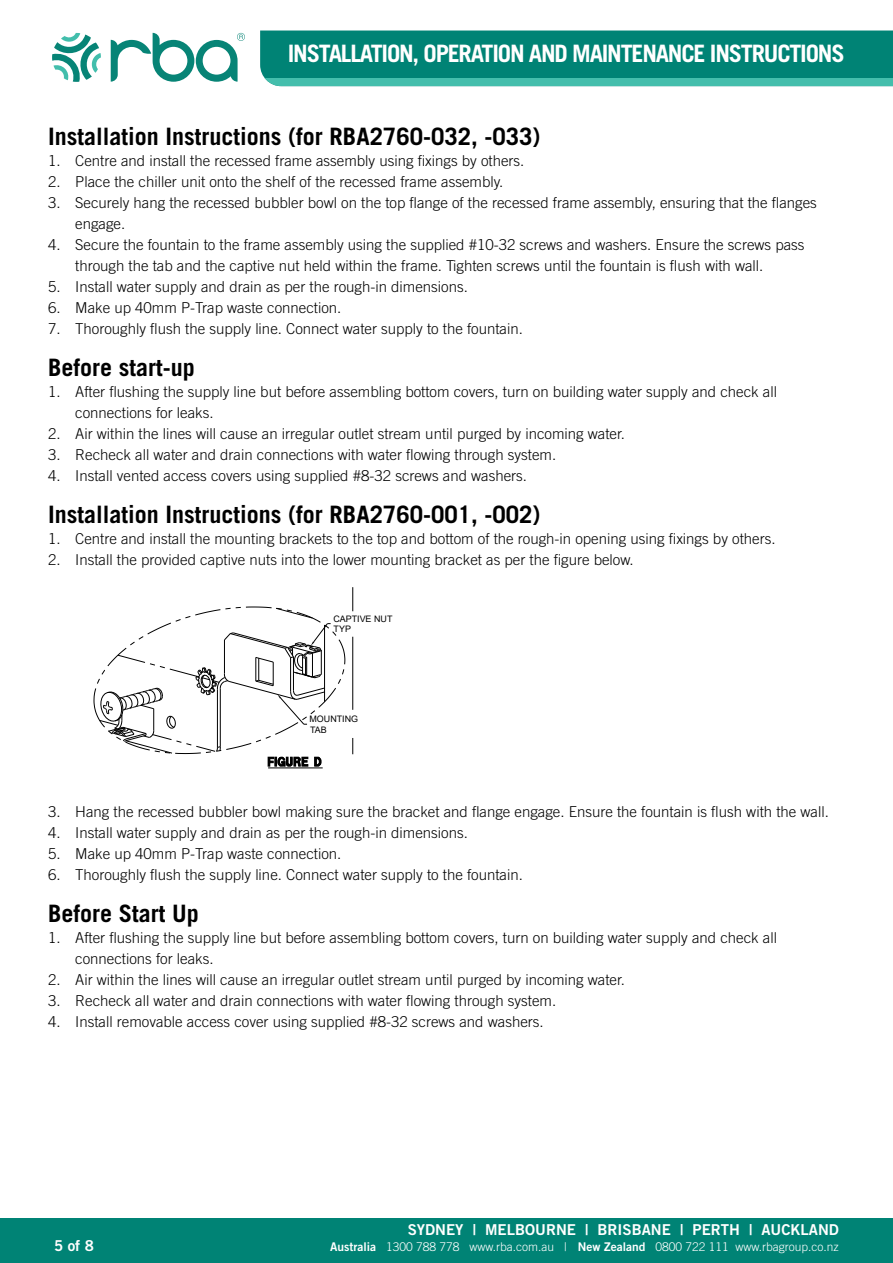
<style>
.page{position:relative;width:893px;height:1263px;background:#fff}
.page>*{position:absolute;margin:0;border:0;box-sizing:border-box;transform-origin:0 0}
.t1{font:700 24px "Trade Gothic LT Std";color:#000}
.t2{font:700 24px "Trade Gothic LT Std";letter-spacing:-.05em;color:#fff}
.t3{font:300 15px/21px "Trade Gothic LT Std";color:#000}
.t4{font:15px "Trade Gothic LT Std Bd 2";color:#fff}
.t5{font:300 12px "Trade Gothic LT Std";color:#fff}
.t6{font:9px/10.6px "Arial";color:#010101}
.s1{font-family:"Trade Gothic LT Std Bd 2";font-weight:400}
</style>
<div class="page">
<svg style="left:111px;top:33px;width:134px;height:49px"></svg>
<svg style="left:52px;top:33px;width:49px;height:49px"></svg>
<div style="left:260px;top:31px;width:633px;height:47px;background:#008375"></div>
<div style="left:260px;top:78px;width:633px;height:8px;background:#44beac"></div>
<div style="left:0;top:1218px;width:893px;height:45px;background:#008375"></div>
<svg style="left:352px;top:738px;width:1px;height:16px"></svg>
<hr style="left:352px;top:637px;width:1px;height:73px;background:#010101">
<svg style="left:352px;top:587px;width:1px;height:24px"></svg>
<hr style="left:268px;top:768px;width:55px;height:1px;background:#010101">
<svg style="left:94px;top:607px;width:251px;height:159px"></svg>
<h1 class="t2" style="left:288px;top:39px;width:558px">INSTALLATION, OPERATION AND MAINTENANCE INSTRUCTIONS</h1>
<h1 class="t1" style="left:48px;top:122px;width:494px">Installation Instructions (for RBA2760-032, -033)</h1>
<p class="t3" style="left:48px;top:150px;width:478px">1. Centre and install the recessed frame assembly using fixings by others.</p>
<p class="t3" style="left:48px;top:171px;width:457px">2. Place the chiller unit onto the shelf of the recessed frame assembly.</p>
<p class="t3" style="left:75px;top:192px;width:743px;text-indent:-27px">3. Securely hang the recessed bubbler bowl on the top flange of the recessed frame assembly, ensuring that the flanges engage.</p>
<p class="t3" style="left:75px;top:234px;width:731px;text-indent:-27px">4. Secure the fountain to the frame assembly using the supplied #10-32 screws and washers. Ensure the screws pass through the tab and the captive nut held within the frame. Tighten screws until the fountain is flush with wall.</p>
<p class="t3" style="left:48px;top:276px;width:421px">5. Install water supply and drain as per the rough-in dimensions.</p>
<p class="t3" style="left:48px;top:297px;width:295px">6. Make up 40mm P-Trap waste connection.</p>
<p class="t3" style="left:48px;top:318px;width:476px">7. Thoroughly flush the supply line. Connect water supply to the fountain.</p>
<h1 class="t1" style="left:48px;top:353px;width:148px">Before start-up</h1>
<p class="t3" style="left:75px;top:381px;width:703px;text-indent:-27px">1. After flushing the supply line but before assembling bottom covers, turn on building water supply and check all connections for leaks.</p>
<p class="t3" style="left:48px;top:423px;width:578px">2. Air within the lines will cause an irregular outlet stream until purged by incoming water.</p>
<p class="t3" style="left:48px;top:444px;width:509px">3. Recheck all water and drain connections with water flowing through system.</p>
<p class="t3" style="left:48px;top:465px;width:480px">4. Install vented access covers using supplied #8-32 screws and washers.</p>
<h1 class="t1" style="left:48px;top:500px;width:494px">Installation Instructions (for RBA2760-001, -002)</h1>
<p class="t3" style="left:48px;top:528px;width:729px">1. Centre and install the mounting brackets to the top and bottom of the rough-in opening using fixings by others.</p>
<p class="t3" style="left:48px;top:549px;width:587px">2. Install the provided captive nuts into the lower mounting bracket as per the figure below.</p>
<p class="t6" style="left:333px;top:613px;width:61px">CAPTIVE NUT<br>TYP</p>
<p class="t6" style="left:310px;top:714px;width:50px">MOUNTING<br>TAB</p>
<p class="t3" style="left:48px;top:801px;width:782px">3. Hang the recessed bubbler bowl making sure the bracket and flange engage. Ensure the fountain is flush with the wall.</p>
<p class="t3" style="left:48px;top:822px;width:421px">4. Install water supply and drain as per the rough-in dimensions.</p>
<p class="t3" style="left:48px;top:843px;width:295px">5. Make up 40mm P-Trap waste connection.</p>
<p class="t3" style="left:48px;top:864px;width:476px">6. Thoroughly flush the supply line. Connect water supply to the fountain.</p>
<h1 class="t1" style="left:48px;top:899px;width:152px">Before Start Up</h1>
<p class="t3" style="left:75px;top:927px;width:703px;text-indent:-27px">1. After flushing the supply line but before assembling bottom covers, turn on building water supply and check all connections for leaks.</p>
<p class="t3" style="left:48px;top:969px;width:578px">2. Air within the lines will cause an irregular outlet stream until purged by incoming water.</p>
<p class="t3" style="left:48px;top:990px;width:509px">3. Recheck all water and drain connections with water flowing through system.</p>
<p class="t3" style="left:48px;top:1011px;width:497px">4. Install removable access cover using supplied #8-32 screws and washers.</p>
<p class="t4" style="left:408px;top:1220px;width:433px">SYDNEY | MELBOURNE | BRISBANE | PERTH | AUCKLAND</p>
<p class="t4" style="left:54px;top:1237px;width:41px">5 of 8</p>
<p class="t5" style="left:330px;top:1240px;width:510px"><span class="s1">Australia</span> 1300 788 778 www.rba.com.au | <span class="s1">New Zealand</span> 0800 722 111 www.rbagroup.co.nz</p>
</div>
